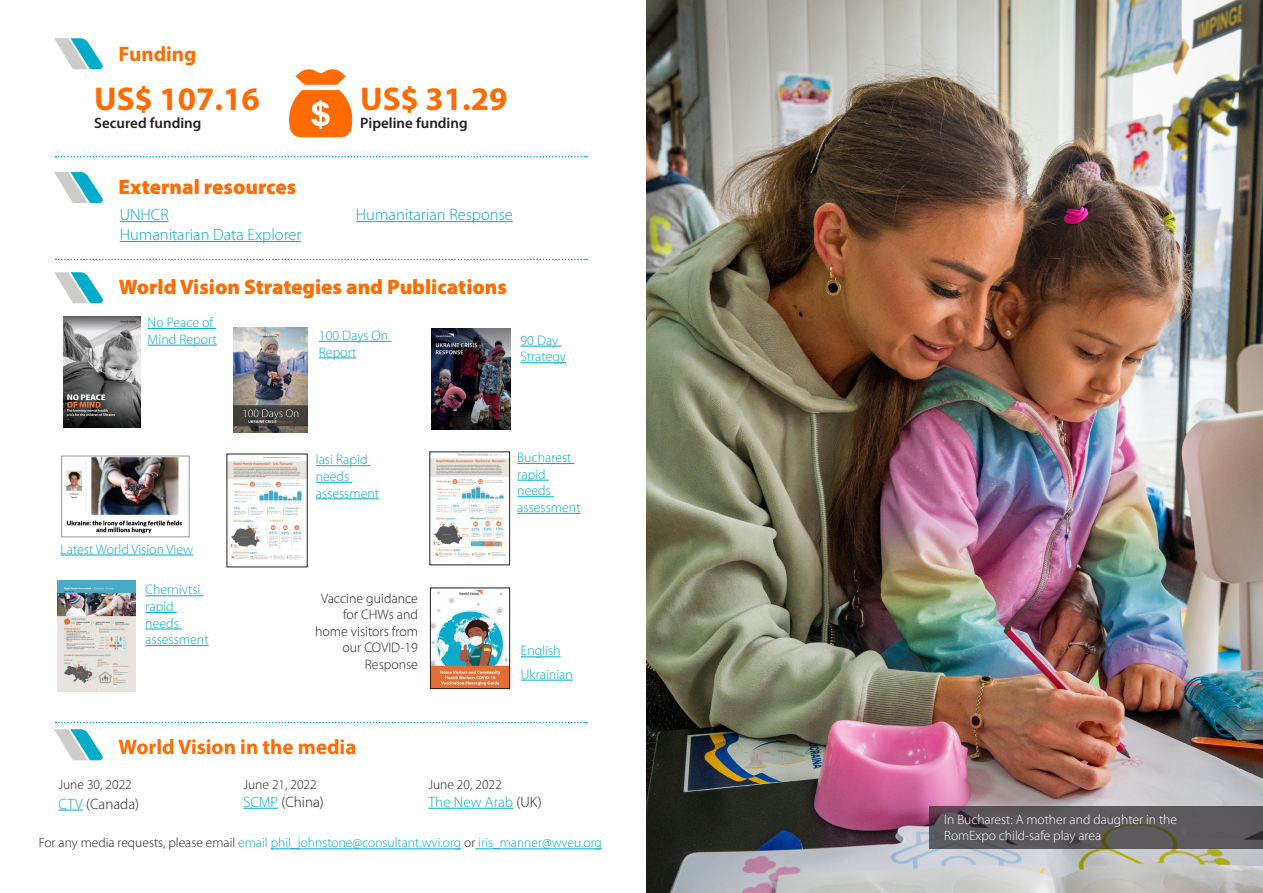
<style>
.page{position:relative;width:1263px;height:893px;background:#fff}
.page>*{position:absolute;margin:0;border:0;box-sizing:border-box;transform-origin:0 0}
.t1{font:700 33px "Myriad Pro";color:#ff6b00}
.t2{font:900 21px "Myriad Pro";color:#ff6b00}
.t3{font:700 21px "Myriad Pro";color:#ff6b00}
.t4{font:300 16.5px "Myriad Pro";color:#00acca}
.t5{font:600 15px "Myriad Pro";color:#231f20}
.t6{font:300 15px "Myriad Pro";color:#231f20}
.t7{font:300 15px "Myriad Pro";color:#00acca}
.t8{font:300 13.8px/16.6px "Myriad Pro";color:#00acca}
.t9{font:300 13.8px/16.5px "Myriad Pro";color:#231f20;text-align:right}
.t10{font:300 13.5px "Myriad Pro";color:#00acca}
.t11{font:300 13.5px/16.2px "Myriad Pro";color:#fff}
.t12{font:300 13.5px "Myriad Pro";color:#231f20}
.s1{color:#00acca}
.s2{color:#231f20}
</style>
<div class="page">
<svg style="left:54px;top:38px;width:49px;height:31px"></svg>
<svg style="left:289px;top:69px;width:64px;height:68px"></svg>
<svg style="left:56px;top:156px;width:531px;height:1px"></svg>
<svg style="left:54px;top:172px;width:49px;height:31px"></svg>
<hr style="left:120px;top:221px;width:49px;height:1px;background:#00acca">
<hr style="left:120px;top:241px;width:181px;height:1px;background:#00acca">
<hr style="left:356px;top:221px;width:157px;height:1px;background:#00acca">
<svg style="left:54px;top:272px;width:49px;height:31px"></svg>
<svg style="left:56px;top:259px;width:531px;height:1px"></svg>
<img style="left:432px;top:328px;width:79px;height:101px">
<hr style="left:520px;top:346px;width:41px;height:1px;background:#00acca">
<hr style="left:520px;top:362px;width:46px;height:1px;background:#00acca">
<img style="left:229px;top:457px;width:76px;height:107px">
<hr style="left:316px;top:465px;width:55px;height:1px;background:#00acca">
<hr style="left:316px;top:482px;width:36px;height:1px;background:#00acca">
<hr style="left:316px;top:498px;width:63px;height:1px;background:#00acca">
<hr style="left:517px;top:463px;width:58px;height:1px;background:#00acca">
<hr style="left:517px;top:480px;width:32px;height:1px;background:#00acca">
<hr style="left:517px;top:496px;width:37px;height:1px;background:#00acca">
<hr style="left:517px;top:513px;width:64px;height:1px;background:#00acca">
<img style="left:432px;top:454px;width:76px;height:108px">
<div style="left:430px;top:452px;width:80px;height:113px;border:1px solid #231f20"></div>
<img style="left:432px;top:590px;width:76px;height:97px">
<div style="left:430px;top:588px;width:80px;height:101px;border:1px solid #231f20"></div>
<hr style="left:521px;top:656px;width:40px;height:1px;background:#00acca">
<hr style="left:521px;top:680px;width:52px;height:1px;background:#00acca">
<svg style="left:54px;top:729px;width:49px;height:31px"></svg>
<svg style="left:58px;top:810px;width:25px;height:1px"></svg>
<hr style="left:243px;top:808px;width:35px;height:1px;background:#00acca">
<hr style="left:428px;top:808px;width:85px;height:1px;background:#00acca">
<hr style="left:271px;top:848px;width:190px;height:1px;background:#00acca">
<hr style="left:475px;top:848px;width:127px;height:1px;background:#00acca">
<svg style="left:56px;top:722px;width:531px;height:1px"></svg>
<hr style="left:145px;top:595px;width:58px;height:1px;background:#00acca">
<hr style="left:145px;top:612px;width:32px;height:1px;background:#00acca">
<hr style="left:145px;top:629px;width:37px;height:1px;background:#00acca">
<hr style="left:145px;top:645px;width:64px;height:1px;background:#00acca">
<img style="left:57px;top:581px;width:79px;height:110px">
<img style="left:646px;top:0;width:617px;height:893px">
<svg style="left:929px;top:806px;width:334px;height:43px;background:#595658"></svg>
<img style="left:64px;top:317px;width:76px;height:110px">
<hr style="left:148px;top:328px;width:68px;height:1px;background:#00acca">
<hr style="left:148px;top:345px;width:69px;height:1px;background:#00acca">
<img style="left:233px;top:327px;width:75px;height:106px">
<hr style="left:319px;top:341px;width:72px;height:1px;background:#00acca">
<hr style="left:319px;top:358px;width:37px;height:1px;background:#00acca">
<img style="left:66px;top:458px;width:116px;height:76px">
<div style="left:61px;top:456px;width:128px;height:81px;border:1px solid #939598"></div>
<hr style="left:61px;top:555px;width:132px;height:1px;background:#00acca">
<p class="t3" style="left:119px;top:40px;width:79px">Funding</p>
<p class="t1" style="left:94px;top:77px;width:167px">US$ 107.16</p>
<p class="t5" style="left:94px;top:113px;width:109px">Secured funding</p>
<p class="t2" style="left:119px;top:173px;width:179px">External resources</p>
<p class="t4" style="left:120px;top:205px;width:50px">UNHCR</p>
<p class="t4" style="left:120px;top:224px;width:183px">Humanitarian Data Explorer</p>
<p class="t1" style="left:360px;top:77px;width:149px">US$ 31.29</p>
<p class="t5" style="left:360px;top:113px;width:109px">Pipeline funding</p>
<p class="t4" style="left:356px;top:205px;width:158px">Humanitarian Response</p>
<p class="t2" style="left:119px;top:273px;width:390px">World Vision Strategies and Publications</p>
<p class="t8" style="left:148px;top:314px;width:71px">No Peace of<br>Mind Report</p>
<p class="t8" style="left:319px;top:327px;width:71px">100 Days On<br>Report</p>
<p class="t8" style="left:520px;top:332px;width:47px">90 Day<br>Strategy</p>
<p class="t8" style="left:61px;top:541px;width:134px">Latest World Vision View</p>
<p class="t8" style="left:145px;top:581px;width:65px">Chernivtsi rapid needs assessment</p>
<p class="t8" style="left:316px;top:451px;width:65px">Iasi Rapid needs assessment</p>
<p class="t8" style="left:517px;top:449px;width:65px">Bucharest rapid needs assessment</p>
<p class="t9" style="left:315px;top:590px;width:104px">Vaccine guidance for CHWs and home visitors from our COVID-19<br>Response</p>
<p class="t8" style="left:521px;top:642px;width:41px">English</p>
<p class="t8" style="left:521px;top:666px;width:54px">Ukrainian</p>
<p class="t3" style="left:119px;top:733px;width:239px">World Vision in the media</p>
<p class="t12" style="left:58px;top:776px;width:75px">June 30, 2022</p>
<p class="t6" style="left:58px;top:794px;width:82px"><span class="s1">CTV</span> (Canada)</p>
<p class="t12" style="left:428px;top:776px;width:75px">June 20, 2022</p>
<p class="t7" style="left:428px;top:793px;width:115px">The New Arab <span class="s2">(UK)</span></p>
<p class="t10" style="left:39px;top:835px;width:565px"><span class="s2">For any media requests, please email</span> email phil_johnstone@consultant.wvi.org <span class="s2">or</span> iris_manner@wveu.org</p>
<p class="t12" style="left:243px;top:776px;width:75px">June 21, 2022</p>
<p class="t6" style="left:243px;top:793px;width:82px"><span class="s1">SCMP</span> (China)</p>
<p class="t11" style="left:944px;top:811px;width:234px">In Bucharest: A mother and daughter in the<br>RomExpo child-safe play area</p>
</div>
